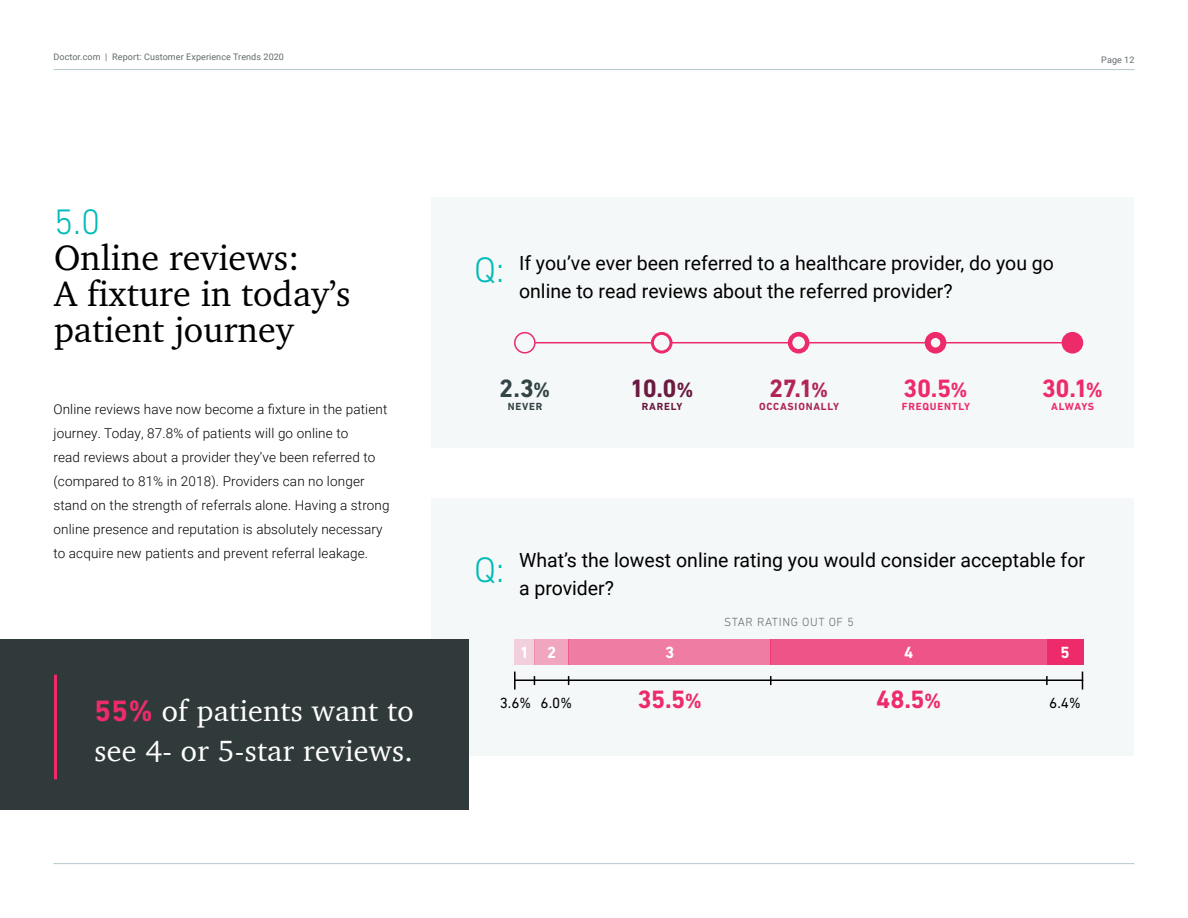
<style>
.page{position:relative;width:1188px;height:918px;background:#fff}
.page>*{position:absolute;margin:0;border:0;box-sizing:border-box;transform-origin:0 0}
.t1{font:36px/36px "Charter";color:#000}
.t2{font:300 36px "DIN Next LT Pro";color:#00bab8}
.t3{font:30px/40.5px "Charter";letter-spacing:.01em;color:#fff}
.t4{font:700 25.5px "DIN Next LT Pro";letter-spacing:-.015em;color:#ed2b6b}
.t5{font:700 25.5px "DIN Next LT Pro";color:#b02459}
.t6{font:700 25.5px "DIN Next LT Pro";color:#6b1a40}
.t7{font:700 25.5px "DIN Next LT Pro";color:#344346}
.t8{font:19.5px/28.5px "Roboto";color:#000}
.t9{font:700 16.5px "DIN Next LT Pro";color:#fff}
.t10{font:15px "DIN Next LT Pro";color:#000}
.Header_Footer{font:300 13.5px/24px "Roboto";letter-spacing:.01em;color:#000}
.t11{font:300 12px "DIN Next LT Pro";letter-spacing:.05em;color:#616a6b}
.Header_Footer-2{font:700 10.5px "DIN Next LT Pro";letter-spacing:.075em;color:#ed2b6b}
.Header_Footer-3{font:700 10.5px "DIN Next LT Pro";letter-spacing:.075em;color:#b02459}
.Header_Footer-4{font:700 10.5px "DIN Next LT Pro";letter-spacing:.075em;color:#6b1a40}
.Header_Footer-5{font:700 10.5px "DIN Next LT Pro";letter-spacing:.075em;color:#344346}
.t12{font:9px "Roboto";letter-spacing:.01em;color:#616a6b}
.s1{font-style:inherit}
.s2{font-size:21px}
.s3{font-family:"DIN Next LT Pro";font-weight:700;color:#ed2b6b}
</style>
<div class="page">
<hr style="left:53px;top:69px;width:1082px;height:1px;background:#b4c7cc">
<hr style="left:53px;top:863px;width:1082px;height:1px;background:#b4c7cc">
<div style="left:431px;top:498px;width:703px;height:258px;background:#f4f8f8"></div>
<div style="left:431px;top:198px;width:703px;height:250px;background:#f4f8f8"></div>
<hr style="left:514px;top:680px;width:569px;height:1px;background:#000">
<div style="left:0;top:639px;width:469px;height:171px;background:#313a3a"></div>
<hr style="left:54px;top:675px;width:3px;height:104px;background:#ed2b6b">
<div style="left:514px;top:639px;width:21px;height:26px;background:#f2cfdc"></div>
<div style="left:1047px;top:639px;width:36px;height:26px;background:#ed2b6b"></div>
<div style="left:771px;top:639px;width:276px;height:26px;background:#ee5487"></div>
<div style="left:569px;top:639px;width:202px;height:26px;background:#ef7da3"></div>
<div style="left:535px;top:639px;width:34px;height:26px;background:#f1a6c0"></div>
<hr style="left:525px;top:342px;width:547px;height:1px;background:#ed2b6b">
<div style="left:1065px;top:336px;width:14px;height:14px;background:#ed2b6b;border-radius:50%"></div>
<div style="left:1062px;top:332px;width:21px;height:22px;border:8px solid #ed2b6b;border-radius:50%"></div>
<div style="left:515px;top:333px;width:20px;height:20px;background:#f4f8f8;border-radius:50%"></div>
<div style="left:514px;top:332px;width:22px;height:22px;border:2px solid #ed2b6b;border-radius:50%"></div>
<svg style="left:652px;top:333px;width:19px;height:19px"></svg>
<div style="left:651px;top:332px;width:22px;height:22px;border:3px solid #ed2b6b;border-radius:50%"></div>
<svg style="left:790px;top:334px;width:17px;height:17px"></svg>
<div style="left:788px;top:332px;width:21px;height:22px;border:4px solid #ed2b6b;border-radius:50%"></div>
<div style="left:928px;top:335px;width:15px;height:16px;background:#f4f8f8;border-radius:50%"></div>
<div style="left:925px;top:332px;width:21px;height:22px;border:6px solid #ed2b6b;border-radius:50%"></div>
<svg style="left:1082px;top:672px;width:1px;height:18px"></svg>
<svg style="left:1046px;top:676px;width:2px;height:9px"></svg>
<svg style="left:514px;top:672px;width:2px;height:18px"></svg>
<p class="t12" style="left:53px;top:51px;width:232px">Doctor.com | Report: Customer Experience Trends 2020</p>
<p class="t12" style="left:1101px;top:54px;width:35px">Page 12</p>
<p class="t2" style="left:54px;top:201px;width:48px">5.0</p>
<p class="t1" style="left:54px;top:239px;width:298px">Online reviews:<br>A fixture in today<span class="s1">’</span>s patient journey</p>
<p class="Header_Footer" style="left:53px;top:397px;width:338px">Online reviews have now become a fixture in the patient journey. Today, 87.8% of patients will go online to<br>read reviews about a provider they’ve been referred to (compared to 81% in 2018). Providers can no longer stand on the strength of referrals alone. Having a strong online presence and reputation is absolutely necessary to acquire new patients and prevent referral leakage.</p>
<p class="t2" style="left:474px;top:249px;width:32px">Q:</p>
<p class="t8" style="left:519px;top:248px;width:536px">If you’ve ever been referred to a healthcare provider, do you go online to read reviews about the referred provider?</p>
<p class="t7" style="left:499px;top:373px;width:53px">2.3<span class="s2">%</span></p>
<p class="Header_Footer-5" style="left:508px;top:400px;width:36px">NEVER</p>
<p class="t6" style="left:630px;top:373px;width:65px">10.0<span class="s2">%</span></p>
<p class="Header_Footer-4" style="left:642px;top:400px;width:42px">RARELY</p>
<p class="t5" style="left:769px;top:373px;width:60px">27.1<span class="s2">%</span></p>
<p class="Header_Footer-3" style="left:759px;top:400px;width:81px">OCCASIONALLY</p>
<p class="t4" style="left:903px;top:373px;width:66px">30.5<span class="s2">%</span></p>
<p class="Header_Footer-2" style="left:902px;top:400px;width:70px">FREQUENTLY</p>
<p class="t4" style="left:1042px;top:373px;width:63px">30.1<span class="s2">%</span></p>
<p class="Header_Footer-2" style="left:1051px;top:400px;width:44px">ALWAYS</p>
<p class="t2" style="left:474px;top:549px;width:32px">Q:</p>
<p class="t8" style="left:519px;top:545px;width:568px">What’s the lowest online rating you would consider acceptable for a provider?</p>
<p class="t9" style="left:520px;top:643px;width:11px">1</p>
<p class="t11" style="left:724px;top:615px;width:131px">STAR RATING OUT OF 5</p>
<p class="t9" style="left:547px;top:643px;width:11px">2</p>
<p class="t9" style="left:665px;top:643px;width:11px">3</p>
<p class="t9" style="left:904px;top:643px;width:11px">4</p>
<p class="t9" style="left:1060px;top:643px;width:11px">5</p>
<p class="t3" style="left:94px;top:690px;width:321px"><span class="s3">55%</span> of patients want to see 4- or 5-star reviews.</p>
<p class="t10" style="left:500px;top:694px;width:33px">3.6%</p>
<p class="t10" style="left:541px;top:694px;width:33px">6.0%</p>
<p class="t4" style="left:638px;top:684px;width:66px">35.5<span class="s2">%</span></p>
<p class="t4" style="left:876px;top:684px;width:66px">48.5<span class="s2">%</span></p>
<p class="t10" style="left:1049px;top:694px;width:33px">6.4%</p>
</div>
